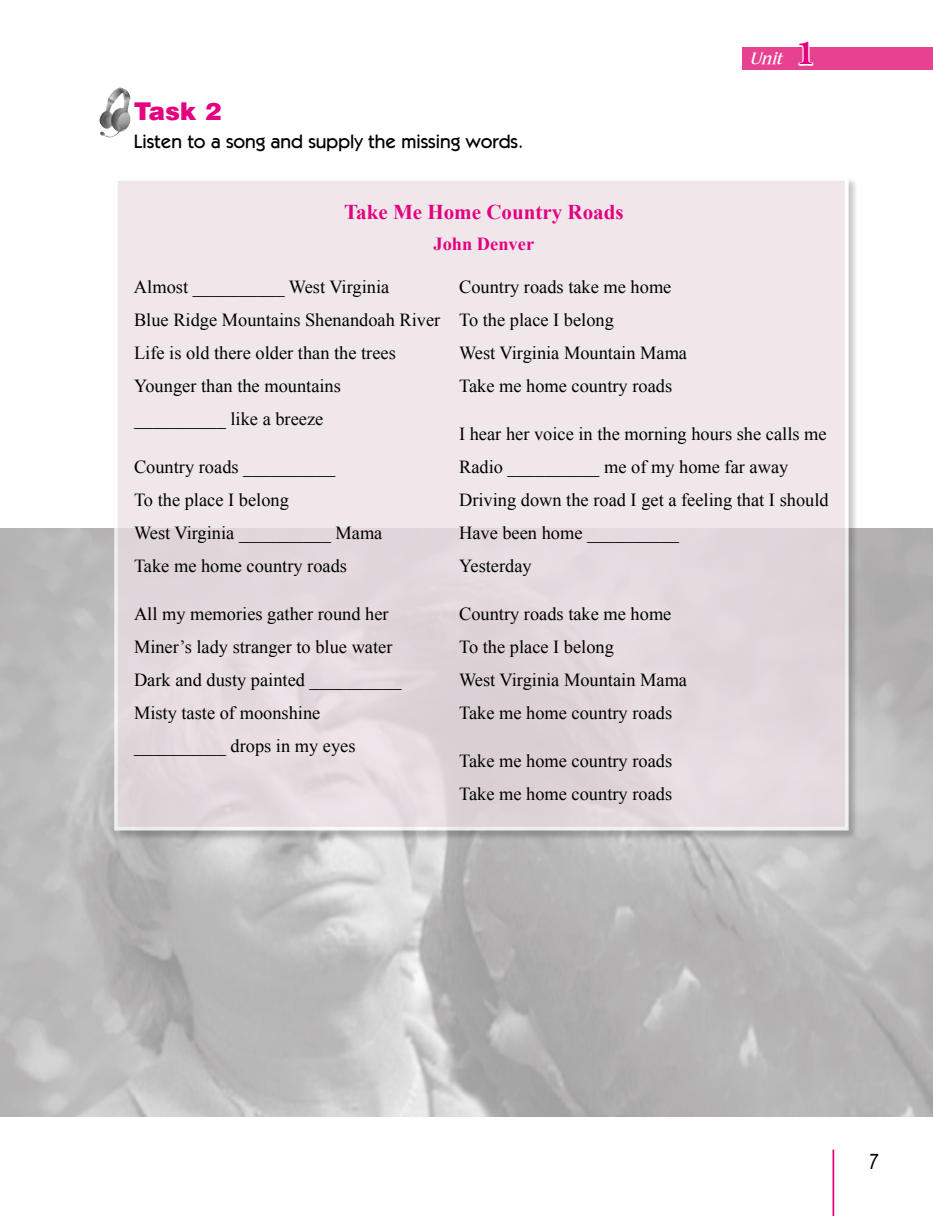
<style>
.page{position:relative;width:933px;height:1216px;background:#fff}
.page>*{position:absolute;margin:0;border:0;box-sizing:border-box;transform-origin:0 0}
.t1{font:42px "Bell MT Bold";color:#e4007f}
.t2{font:900 24.5px "Helvetica";color:#e4007f}
.t3{font:700 21px "Times New Roman";color:#e4007f}
.t4{font:500 19.25px "Karat";color:#000}
.t5{font:18.38px/32.9px "Times New Roman";color:#000}
.t6{font:700 18.38px "Times New Roman";color:#e4007f}
.t7{font:italic 17.5px "Bangle Normal";color:#fff}
</style>
<div class="page">
<div style="left:742px;top:48px;width:191px;height:22px;background:#e74291"></div>
<hr style="left:832px;top:1149px;width:2px;height:66px;background:#e4007f">
<svg style="left:796px;top:47px;width:18px;height:19px"></svg>
<div style="left:112px;top:175px;width:748px;height:667px;background:#000;opacity:.3"></div>
<div style="left:116px;top:179px;width:730px;height:649px;background:linear-gradient(to bottom,#f4ebef,#dfd5da)"></div>
<div style="left:114px;top:177px;width:734px;height:653px;border:4px solid #fff"></div>
<img style="left:99px;top:87px;width:31px;height:50px">
<h2 class="t2" style="left:134px;top:95px;width:89px">Task 2</h2>
<p class="t4" style="left:134px;top:130px;width:391px">Listen to a song and supply the missing words.</p>
<p class="t7" style="left:749px;top:47px;width:40px">Unit</p>
<h1 class="t1" style="left:794px;top:26px;width:24px">1</h1>
<p class="t3" style="left:344px;top:197px;width:281px">Take Me Home Country Roads</p>
<p class="t6" style="left:433px;top:231px;width:102px">John Denver</p>
<p class="t5" style="left:134px;top:270px;width:308px">Almost __________ West Virginia<br>Blue Ridge Mountains Shenandoah River<br>Life is old there older than the trees<br>Younger than the mountains<br>__________ like a breeze</p>
<p class="t5" style="left:134px;top:450px;width:250px">Country roads __________<br>To the place I belong<br>West Virginia __________ Mama<br>Take me home country roads</p>
<p class="t5" style="left:134px;top:597px;width:269px">All my memories gather round her<br>Miner’s lady stranger to blue water<br>Dark and dusty painted __________<br>Misty taste of moonshine __________ drops in my eyes</p>
<p class="t5" style="left:459px;top:270px;width:229px">Country roads take me home<br>To the place I belong<br>West Virginia Mountain Mama<br>Take me home country roads</p>
<p class="t5" style="left:459px;top:417px;width:371px">I hear her voice in the morning hours she calls me Radio __________ me of my home far away Driving down the road I get a feeling that I should Have been home __________<br>Yesterday</p>
<p class="t5" style="left:459px;top:597px;width:229px">Country roads take me home<br>To the place I belong<br>West Virginia Mountain Mama<br>Take me home country roads</p>
<p class="t5" style="left:459px;top:743px;width:215px">Take me home country roads<br>Take me home country roads</p>
</div>
